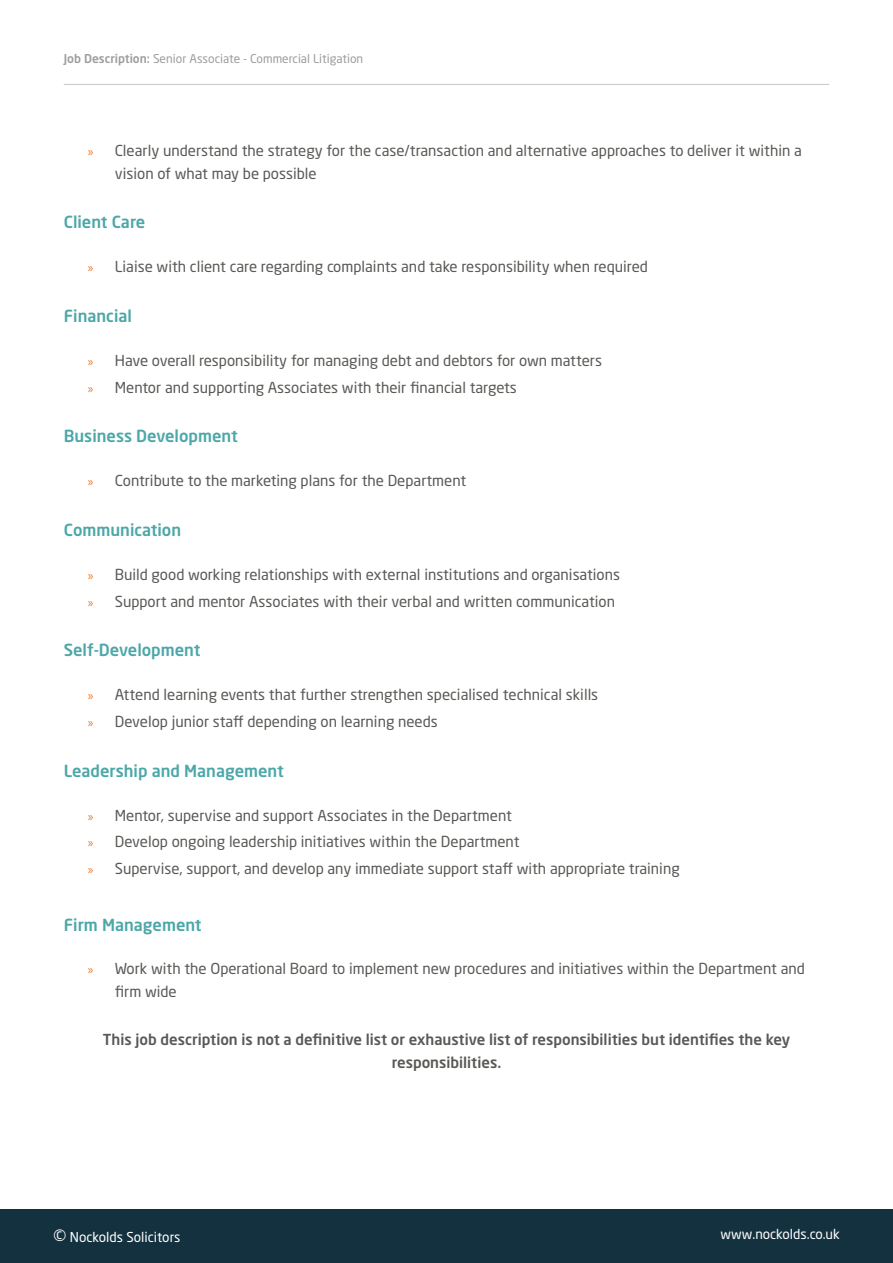
<style>
.page{position:relative;width:893px;height:1263px;background:#fff}
.page>*{position:absolute;margin:0;border:0;box-sizing:border-box;transform-origin:0 0}
.t1{font:500 16.5px "Neo Sans Std";color:#4ca7a8}
.t2{font:15px/26.7px "Neo Sans Std";color:#5a5956}
.t3{font:500 15px/22.5px "Neo Sans Std";color:#5a5956;text-align:center}
.t4{font:13.5px "Neo Sans Std";color:#fff}
.t5{font:12px "Neo Sans Std";color:#9d9d9c}
.s1{font-weight:500}
.s2{font-family:"Myriad Pro";font-size:13.5px;color:#e7782c}
.s3{font-size:18px}
</style>
<div class="page">
<div style="left:0;top:1209px;width:893px;height:54px;background:#13313f"></div>
<hr style="left:64px;top:84px;width:765px;height:1px;background:#c6c6c6">
<p class="t5" style="left:64px;top:51px;width:301px"><span class="s1">Job Description:</span> Senior Associate - Commercial Litigation</p>
<p class="t2" style="left:115px;top:139px;width:689px;line-height:22.5px;text-indent:-27px"><span class="s2">»</span> Clearly understand the strategy for the case/transaction and alternative approaches to deliver it within a vision of what may be possible</p>
<p class="t1" style="left:64px;top:212px;width:83px">Client Care</p>
<p class="t2" style="left:88px;top:253px;width:562px"><span class="s2">»</span> Liaise with client care regarding complaints and take responsibility when required</p>
<p class="t1" style="left:64px;top:306px;width:70px">Financial</p>
<p class="t2" style="left:88px;top:347px;width:516px"><span class="s2">»</span> Have overall responsibility for managing debt and debtors for own matters <span class="s2">»</span> Mentor and supporting Associates with their financial targets</p>
<p class="t1" style="left:64px;top:426px;width:175px">Business Development</p>
<p class="t2" style="left:88px;top:467px;width:380px"><span class="s2">»</span> Contribute to the marketing plans for the Department</p>
<p class="t1" style="left:64px;top:519px;width:119px">Communication</p>
<p class="t2" style="left:88px;top:561px;width:534px"><span class="s2">»</span> Build good working relationships with external institutions and organisations <span class="s2">»</span> Support and mentor Associates with their verbal and written communication</p>
<p class="t1" style="left:64px;top:640px;width:138px">Self-Development</p>
<p class="t2" style="left:88px;top:681px;width:512px"><span class="s2">»</span> Attend learning events that further strengthen specialised technical skills <span class="s2">»</span> Develop junior staff depending on learning needs</p>
<p class="t1" style="left:64px;top:760px;width:221px">Leadership and Management</p>
<p class="t2" style="left:88px;top:801px;width:593px"><span class="s2">»</span> Mentor, supervise and support Associates in the Department<br><span class="s2">»</span> Develop ongoing leadership initiatives within the Department<br><span class="s2">»</span> Supervise, support, and develop any immediate support staff with appropriate training</p>
<p class="t1" style="left:64px;top:914px;width:139px">Firm Management</p>
<p class="t2" style="left:115px;top:957px;width:692px;line-height:22.5px;text-indent:-27px"><span class="s2">»</span> Work with the Operational Board to implement new procedures and initiatives within the Department and firm wide</p>
<p class="t3" style="left:103px;top:1028px;width:689px">This job description is not a definitive list or exhaustive list of responsibilities but identifies the key responsibilities.</p>
<p class="t4" style="left:53px;top:1229px;width:129px"><span class="s3">©</span> Nockolds Solicitors</p>
<p class="t4" style="left:721px;top:1226px;width:121px">www.nockolds.co.uk</p>
</div>
